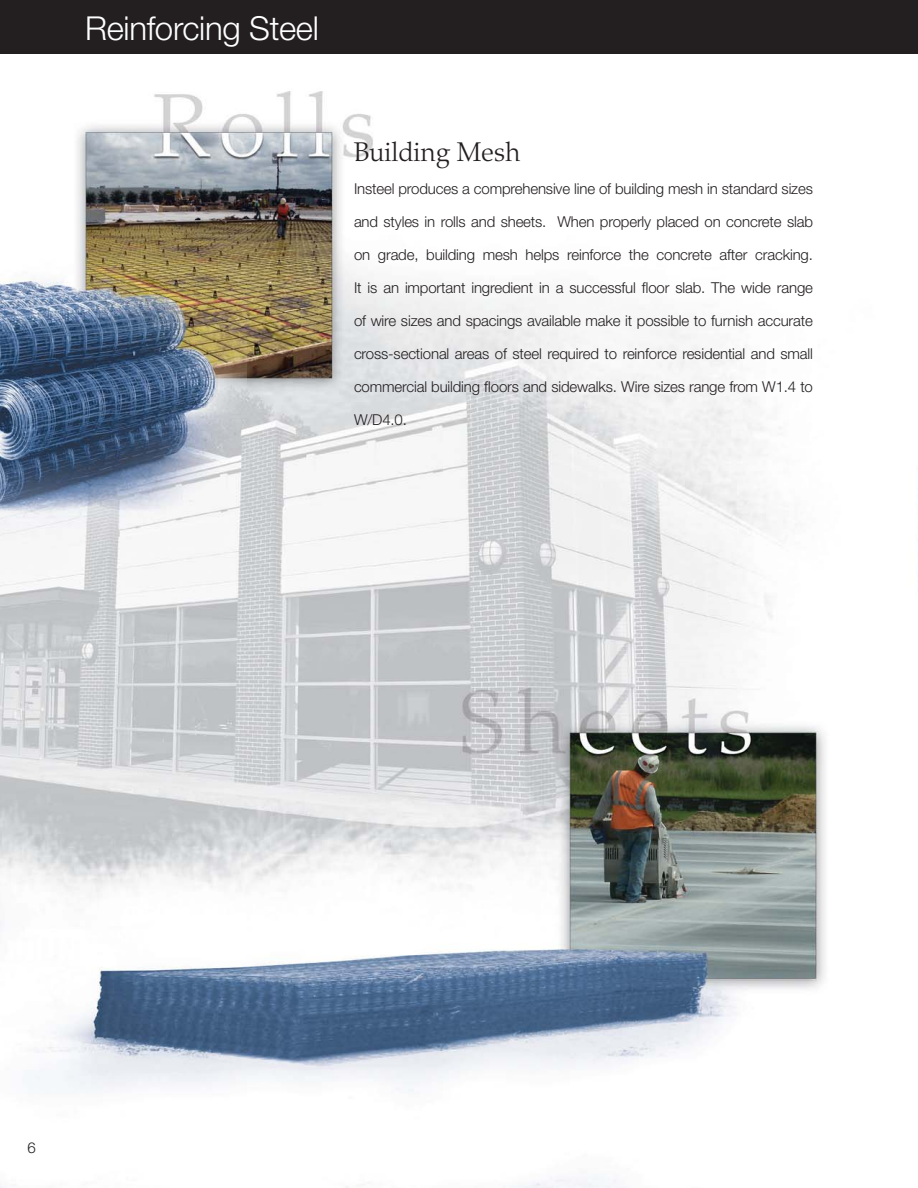
<style>
.page{position:relative;width:918px;height:1188px;background:#fff}
.page>*{position:absolute;margin:0;border:0;box-sizing:border-box;transform-origin:0 0}
.t1{font:300 33px "Helvetica Neue LT Std";letter-spacing:-.01em;color:#fff}
.t2{font:300 27px "Palatino LT Std";color:#231f20}
.t3{font:300 15px "Helvetica Neue LT Std";letter-spacing:-.01em;color:#231f20}
</style>
<div class="page">
<img style="left:0;top:91px;width:825px;height:1097px">
<div style="left:0;top:0;width:918px;height:54px;background:#231f20"></div>
<h1 class="t1" style="left:85px;top:16px;width:235px">Reinforcing Steel</h1>
<h2 class="t2" style="left:354px;top:141px;width:168px">Building Mesh</h2>
<p class="t3" style="left:354px;top:183px;width:460px">Insteel produces a comprehensive line of building mesh in standard sizes</p>
<p class="t3" style="left:354px;top:216px;width:461px">and styles in rolls and sheets. When properly placed on concrete slab</p>
<p class="t3" style="left:354px;top:249px;width:460px">on grade, building mesh helps reinforce the concrete after cracking.</p>
<p class="t3" style="left:354px;top:282px;width:461px">It is an important ingredient in a successful floor slab. The wide range</p>
<p class="t3" style="left:354px;top:315px;width:460px">of wire sizes and spacings available make it possible to furnish accurate</p>
<p class="t3" style="left:354px;top:348px;width:461px">cross-sectional areas of steel required to reinforce residential and small</p>
<p class="t3" style="left:354px;top:381px;width:460px">commercial building floors and sidewalks. Wire sizes range from W1.4 to</p>
<p class="t3" style="left:354px;top:414px;width:54px">W/D4.0.</p>
<p class="t3" style="left:28px;top:1143px;width:10px">6</p>
</div>
